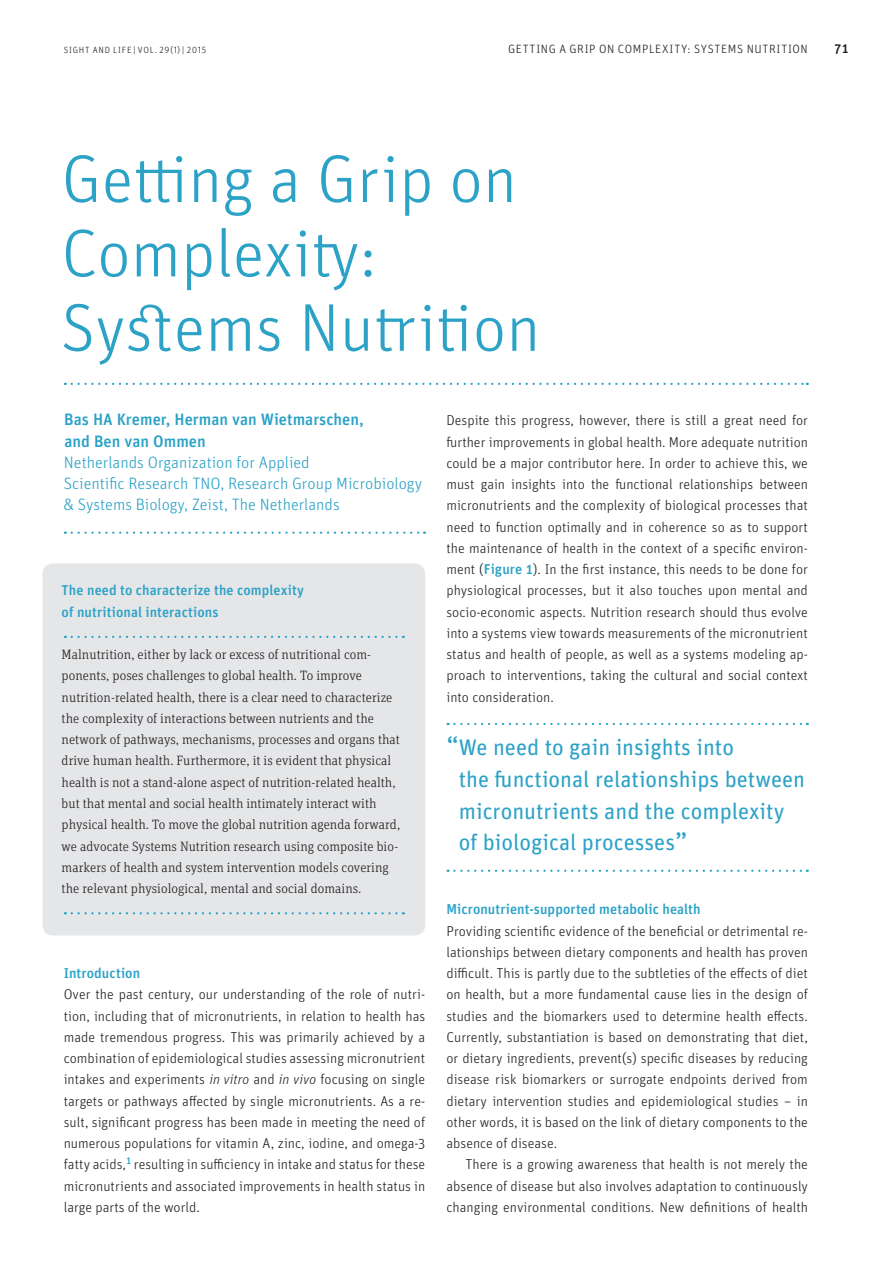
<style>
.page{position:relative;width:893px;height:1263px;background:#fff}
.page>*{position:absolute;margin:0;border:0;box-sizing:border-box;transform-origin:0 0}
.t1{font:300 67.5px/74.4px "Unit Pro";color:#2ca2c7}
.t2{font:22.5px/32px "Unit Pro";color:#2ca2c7}
.t3{font:300 16.5px/21.3px "Unit Pro";color:#2ca2c7}
.t4{font:500 16.5px/21.3px "Unit Pro";color:#2ca2c7}
.t5{font:300 14.25px/21.3px "Unit Pro";color:#231f20;text-align:justify}
.t6{font:500 14.25px/21.3px "Unit Pro";letter-spacing:.005em;color:#2ca2c7}
.t7{font:300 13.5px/21.3px "Unit Slab Pro";letter-spacing:.005em;color:#231f20}
.t8{font:500 13.5px "Unit Pro";color:#231f20}
.t9{font:300 12px "Unit Pro";letter-spacing:.05em;color:#231f20}
.t10{font:300 9px "Unit Pro";letter-spacing:.085em;color:#231f20}
.s1{font-style:italic}
.s2{font-weight:500;color:#2ca2c7}
.s3{font-size:27px}
</style>
<div class="page">
<svg style="left:448px;top:723px;width:360px;height:2px"></svg>
<svg style="left:448px;top:870px;width:360px;height:2px"></svg>
<svg style="left:72px;top:383px;width:736px;height:2px"></svg>
<svg style="left:72px;top:531px;width:353px;height:3px"></svg>
<div style="left:43px;top:563px;width:382px;height:372px;background:#e5e6e8;border-radius:11px"></div>
<svg style="left:72px;top:636px;width:332px;height:2px"></svg>
<svg style="left:72px;top:912px;width:332px;height:2px"></svg>
<p class="t10" style="left:64px;top:44px;width:144px">SIGHT AND LIFE | VOL. 29(1) | 2015</p>
<p class="t9" style="left:508px;top:41px;width:301px">GETTING A GRIP ON COMPLEXITY: SYSTEMS NUTRITION</p>
<p class="t8" style="left:835px;top:39px;width:15px">71</p>
<h1 class="t1" style="left:61px;top:140px;width:481px">Getting a Grip on<br>Complexity:<br>Systems Nutrition</h1>
<p class="t4" style="left:64px;top:408px;width:301px">Bas HA Kremer, Herman van Wietmarschen, and Ben van Ommen</p>
<p class="t3" style="left:63px;top:451px;width:360px">Netherlands Organization for Applied<br>Scientific Research TNO, Research Group Microbiology &amp; Systems Biology, Zeist, The Netherlands</p>
<p class="t6" style="left:62px;top:579px;width:244px">The need to characterize the complexity of nutritional interactions</p>
<p class="t7" style="left:62px;top:643px;width:340px">Malnutrition, either by lack or excess of nutritional com&shy;ponents, poses challenges to global health. To improve nutrition-related health, there is a clear need to characterize the complexity of interactions between nutrients and the network of pathways, mechanisms, processes and organs that drive human health. Furthermore, it is evident that physical health is not a stand-alone aspect of nutrition-related health, but that mental and social health intimately interact with physical health. To move the global nutrition agenda forward, we advocate Systems Nutrition research using composite bio&shy;markers of health and system intervention models covering the relevant physiological, mental and social domains.</p>
<p class="t6" style="left:64px;top:962px;width:78px">Introduction</p>
<p class="t5" style="left:64px;top:983px;width:363px">Over the past century, our understanding of the role of nutri&shy;tion, including that of micronutrients, in relation to health has made tremendous progress. This was primarily achieved by a combination of epidemiological studies assessing micronutrient intakes and experiments <span class="s1">in vitro</span> and <span class="s1">in vivo</span> focusing on single targets or pathways affected by single micronutrients. As a re&shy;sult, significant progress has been made in meeting the need of numerous populations for vitamin A, zinc, iodine, and omega-3 fatty acids,<sup>1</sup> resulting in sufficiency in intake and status for these micronutrients and associated improvements in health status in large parts of the world.</p>
<p class="t5" style="left:446px;top:409px;width:363px">Despite this progress, however, there is still a great need for further improvements in global health. More adequate nutrition could be a major contributor here. In order to achieve this, we must gain insights into the functional relationships between micronutrients and the complexity of biological processes that need to function optimally and in coherence so as to support the maintenance of health in the context of a specific environ&shy;ment (<span class="s2">Figure 1</span>). In the first instance, this needs to be done for physiological processes, but it also touches upon mental and socio-economic aspects. Nutrition research should thus evolve into a systems view towards measurements of the micronutrient status and health of people, as well as a systems modeling ap&shy;proach to interventions, taking the cultural and social context into consideration.</p>
<h2 class="t2" style="left:459px;top:730px;width:348px;text-indent:-12px"><span class="s3">“</span>We need to gain insights into<br>the functional relationships between micronutrients and the complexity of biological processes<span class="s3">”</span></h2>
<p class="t6" style="left:446px;top:898px;width:256px">Micronutrient-supported metabolic health</p>
<p class="t5" style="left:446px;top:920px;width:363px">Providing scientific evidence of the beneficial or detrimental re&shy;lationships between dietary components and health has proven difficult. This is partly due to the subtleties of the effects of diet on health, but a more fundamental cause lies in the design of studies and the biomarkers used to determine health effects.<br>Currently, substantiation is based on demonstrating that diet, or dietary ingredients, prevent(s) specific diseases by reducing disease risk biomarkers or surrogate endpoints derived from dietary intervention studies and epidemiological studies – in other words, it is based on the link of dietary components to the absence of disease.</p>
<p class="t5" style="left:446px;top:1153px;width:363px;text-indent:19px">There is a growing awareness that health is not merely the absence of disease but also involves adaptation to continuously changing environmental conditions. New definitions of health</p>
</div>
